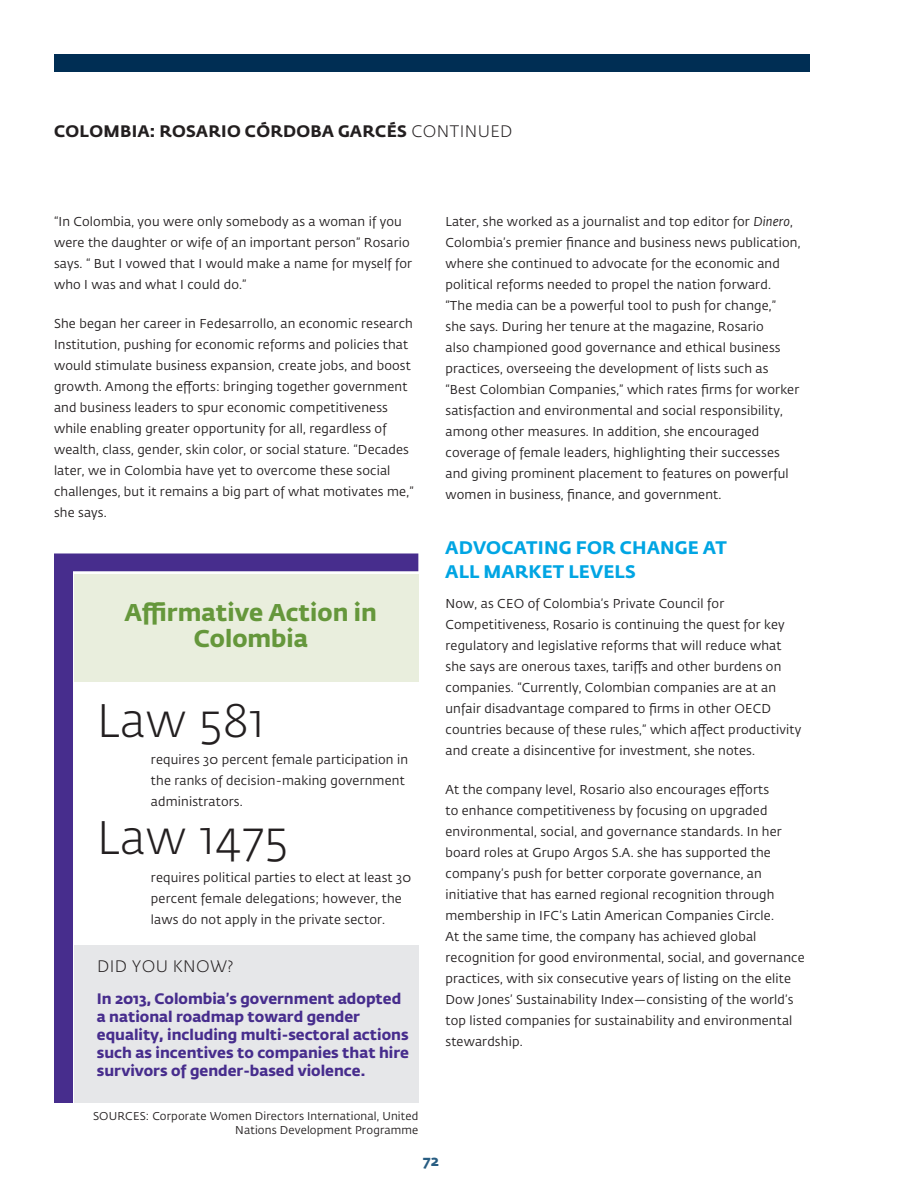
<style>
.page{position:relative;width:918px;height:1188px;background:#fff}
.page>*{position:absolute;margin:0;border:0;box-sizing:border-box;transform-origin:0 0}
.Body{font:300 46.5px "Fedra Sans Std";letter-spacing:.015em;color:#231f20}
.t1{font:700 24px/26.1px "Fedra Sans Std";color:#65973b;text-align:center}
.Body_Subheads_2{font:700 18px/24px "Fedra Sans Std";letter-spacing:.01em;color:#00a5e3}
.Body_Subheads{font:700 16.5px "Fedra Sans Std";letter-spacing:.02em;color:#231f20}
.Body_Subheads-2{font:300 16.5px "Fedra Sans Std";letter-spacing:.025em;color:#231f20}
.Body_Subheads_1{font:700 15px/18px "Fedra Sans Std";color:#472d8d}
.t2{font:700 15px "Fedra Sans Std";color:#285d82}
.Body-2{font:12.75px/21px "Fedra Sans Std";letter-spacing:.015em;color:#231f20}
.Source{font:11.25px/13.5px "Fedra Sans Std";letter-spacing:.015em;color:#231f20;text-align:right}
.s1{font-weight:300}
.s2{font-style:italic}
</style>
<div class="page">
<div style="left:54px;top:54px;width:756px;height:18px;background:#002e54"></div>
<div style="left:74px;top:574px;width:344px;height:108px;background:#e9eedd"></div>
<div style="left:74px;top:945px;width:344px;height:158px;background:#e6e7e9"></div>
<div style="left:54px;top:553px;width:364px;height:18px;background:#472d8d"></div>
<div style="left:54px;top:556px;width:18px;height:547px;background:#472d8d"></div>
<p class="Body_Subheads" style="left:54px;top:121px;width:460px">COLOMBIA: ROSARIO CÓRDOBA GARCÉS <span class="s1">CONTINUED</span></p>
<p class="Body-2" style="left:54px;top:211px;width:360px">“In Colombia, you were only somebody as a woman if you were the daughter or wife of an important person” Rosario says. “ But I vowed that I would make a name for myself for who I was and what I could do.”</p>
<p class="Body-2" style="left:54px;top:313px;width:361px">She began her career in Fedesarrollo, an economic research Institution, pushing for economic reforms and policies that would stimulate business expansion, create jobs, and boost growth. Among the efforts: bringing together government and business leaders to spur economic competitiveness while enabling greater opportunity for all, regardless of wealth, class, gender, skin color, or social stature. “Decades later, we in Colombia have yet to overcome these social challenges, but it remains a big part of what motivates me,” she says.</p>
<p class="t1" style="left:125px;top:600px;width:254px">Affirmative Action in<br>Colombia</p>
<p class="Body" style="left:97px;top:692px;width:169px">Law 581</p>
<p class="Body-2" style="left:151px;top:750px;width:259px">requires 30 percent female participation in the ranks of decision-making government administrators.</p>
<p class="Body" style="left:97px;top:810px;width:193px">Law 1475</p>
<p class="Body-2" style="left:151px;top:867px;width:262px">requires political parties to elect at least 30 percent female delegations; however, the laws do not apply in the private sector.</p>
<p class="Body_Subheads-2" style="left:97px;top:956px;width:138px">DID YOU KNOW?</p>
<p class="Body_Subheads_1" style="left:97px;top:989px;width:314px">In 2013, Colombia’s government adopted a national roadmap toward gender equality, including multi-sectoral actions such as incentives to companies that hire survivors of gender-based violence.</p>
<p class="Source" style="left:93px;top:1110px;width:327px">SOURCES: Corporate Women Directors International, United<br>Nations Development Programme</p>
<p class="Body-2" style="left:446px;top:211px;width:357px">Later, she worked as a journalist and top editor for <span class="s2">Dinero</span>, Colombia’s premier finance and business news publication, where she continued to advocate for the economic and political reforms needed to propel the nation forward. “The media can be a powerful tool to push for change,”<br>she says. During her tenure at the magazine, Rosario<br>also championed good governance and ethical business practices, overseeing the development of lists such as “Best Colombian Companies,” which rates firms for worker satisfaction and environmental and social responsibility, among other measures. In addition, she encouraged coverage of female leaders, highlighting their successes and giving prominent placement to features on powerful women in business, finance, and government.</p>
<p class="Body_Subheads_2" style="left:446px;top:536px;width:283px">ADVOCATING FOR CHANGE AT<br>ALL MARKET LEVELS</p>
<p class="Body-2" style="left:446px;top:594px;width:357px">Now, as CEO of Colombia’s Private Council for Competitiveness, Rosario is continuing the quest for key regulatory and legislative reforms that will reduce what she says are onerous taxes, tariffs and other burdens on companies. “Currently, Colombian companies are at an unfair disadvantage compared to firms in other OECD countries because of these rules,” which affect productivity and create a disincentive for investment, she notes.</p>
<p class="Body-2" style="left:446px;top:780px;width:361px">At the company level, Rosario also encourages efforts<br>to enhance competitiveness by focusing on upgraded environmental, social, and governance standards. In her board roles at Grupo Argos S.A. she has supported the company’s push for better corporate governance, an initiative that has earned regional recognition through membership in IFC’s Latin American Companies Circle.<br>At the same time, the company has achieved global recognition for good environmental, social, and governance practices, with six consecutive years of listing on the elite Dow Jones’ Sustainability Index—consisting of the world’s top listed companies for sustainability and environmental stewardship.</p>
<p class="t2" style="left:423px;top:1151px;width:18px">72</p>
</div>
